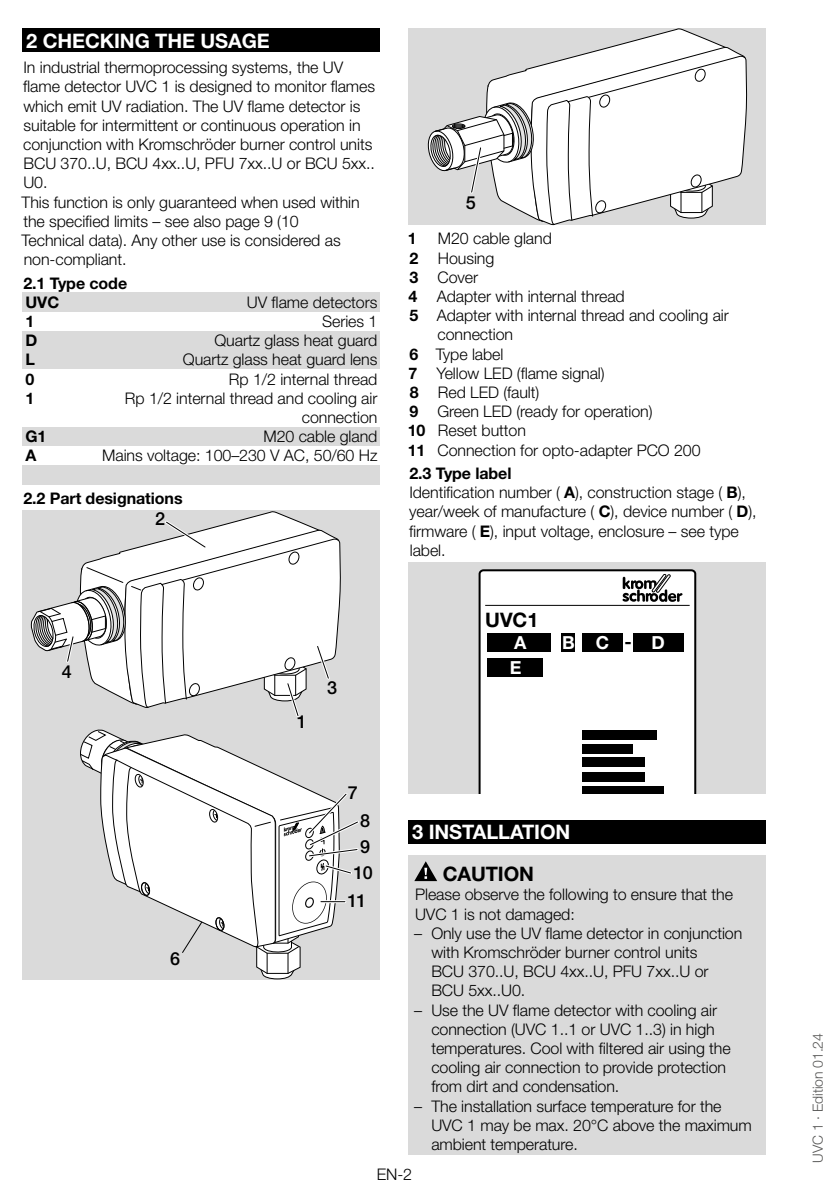
<style>
.page{position:relative;width:840px;height:1191px;background:#fff}
.page>*{position:absolute;margin:0;border:0;box-sizing:border-box;transform-origin:0 0}
.t1{font:700 20px "Helvetica Neue LT Pro";letter-spacing:-.005em;color:#fff}
.t2{font:700 20px "Helvetica Neue LT Pro";letter-spacing:-.005em;color:#000}
.t3{font:500 18px/25.8px "Helvetica Neue LT Pro";color:#000;text-align:center}
.t4{font:700 18px "Helvetica Neue LT Pro";color:#fff}
.t5{font:300 16px/19.2px "Helvetica Neue LT Pro";letter-spacing:-.005em;color:#000}
.t6{font:700 16px/19.2px "Helvetica Neue LT Pro";letter-spacing:-.005em;color:#000}
.t7{font:300 14px "Helvetica Neue LT Pro";letter-spacing:-.005em;color:#575756}
.s1{font-weight:700}
.s2{color:#000}
</style>
<div class="page">
<div style="left:23px;top:28px;width:357px;height:24px;background:#000"></div>
<div style="left:23px;top:292px;width:357px;height:20px;background:#dadada"></div>
<div style="left:23px;top:311px;width:357px;height:20px;background:#fff"></div>
<div style="left:23px;top:331px;width:357px;height:20px;background:#dadada"></div>
<div style="left:23px;top:350px;width:357px;height:20px;background:#dadada"></div>
<div style="left:23px;top:369px;width:357px;height:20px;background:#fff"></div>
<div style="left:23px;top:427px;width:357px;height:20px;background:#dadada"></div>
<div style="left:23px;top:446px;width:357px;height:20px;background:#fff"></div>
<div style="left:23px;top:465px;width:357px;height:20px;background:#dadada"></div>
<div style="left:23px;top:510px;width:357px;height:469px;background:#dadada"></div>
<svg style="left:31px;top:518px;width:310px;height:199px"></svg>
<svg style="left:80px;top:730px;width:279px;height:249px"></svg>
<div style="left:408px;top:820px;width:357px;height:24px;background:#000"></div>
<div style="left:408px;top:855px;width:357px;height:31px;background:#dadada"></div>
<div style="left:408px;top:883px;width:357px;height:41px;background:#dadada"></div>
<div style="left:408px;top:921px;width:357px;height:80px;background:#dadada"></div>
<div style="left:408px;top:998px;width:357px;height:99px;background:#dadada"></div>
<div style="left:408px;top:1094px;width:357px;height:60px;background:#dadada"></div>
<div style="left:408px;top:28px;width:357px;height:197px;background:#dadada"></div>
<svg style="left:609px;top:28px;width:117px;height:19px"></svg>
<svg style="left:427px;top:47px;width:319px;height:178px"></svg>
<div style="left:408px;top:562px;width:357px;height:231px;background:#dadada"></div>
<div style="left:478px;top:569px;width:217px;height:224px;background:#fff"></div>
<hr style="left:485px;top:605px;width:204px;height:1px;background:#000">
<svg style="left:622px;top:573px;width:61px;height:31px;background:#aaa"></svg>
<div style="left:487px;top:633px;width:63px;height:18px;background:#000"></div>
<div style="left:487px;top:659px;width:55px;height:18px;background:#000"></div>
<div style="left:561px;top:633px;width:13px;height:18px;background:#000"></div>
<div style="left:581px;top:633px;width:41px;height:18px;background:#000"></div>
<div style="left:632px;top:633px;width:51px;height:18px;background:#000"></div>
<div style="left:581px;top:730px;width:75px;height:9px;background:#000"></div>
<div style="left:581px;top:744px;width:51px;height:9px;background:#000"></div>
<div style="left:581px;top:757px;width:63px;height:10px;background:#000"></div>
<div style="left:581px;top:772px;width:63px;height:9px;background:#000"></div>
<div style="left:581px;top:786px;width:81px;height:7px;background:#000"></div>
<svg style="left:414px;top:861px;width:23px;height:20px"></svg>
<p class="t1" style="left:26px;top:28px;width:243px">2 CHECKING THE USAGE</p>
<p class="t5" style="left:22px;top:58px;width:355px">In industrial thermoprocessing systems, the UV flame detector UVC 1 is designed to monitor flames which emit UV radiation. The UV flame detector is suitable for intermittent or continuous operation in conjunction with Kromschröder burner control units BCU 370..U, BCU 4xx..U, PFU 7xx..U or BCU 5xx..<br>U0.<br>This function is only guaranteed when used within the specified limits – see also page 9 (10<br>Technical data). Any other use is considered as non-compliant.</p>
<p class="t6" style="left:23px;top:273px;width:105px">2.1 Type code<br>UVC</p>
<p class="t5" style="left:247px;top:292px;width:132px">UV flame detectors</p>
<p class="t6" style="left:26px;top:311px;width:10px">1</p>
<p class="t5" style="left:322px;top:311px;width:57px">Series 1</p>
<p class="t6" style="left:26px;top:330px;width:13px">D</p>
<p class="t5" style="left:214px;top:330px;width:164px">Quartz glass heat guard</p>
<p class="t6" style="left:26px;top:350px;width:11px">L</p>
<p class="t5" style="left:183px;top:350px;width:196px">Quartz glass heat guard lens</p>
<p class="t6" style="left:26px;top:369px;width:10px">0</p>
<p class="t5" style="left:229px;top:369px;width:150px">Rp 1/2 internal thread</p>
<p class="t6" style="left:26px;top:388px;width:10px">1</p>
<p class="t5" style="left:125px;top:388px;width:254px;text-align:right">Rp 1/2 internal thread and cooling air connection</p>
<p class="t6" style="left:26px;top:426px;width:22px">G1</p>
<p class="t5" style="left:263px;top:426px;width:115px">M20 cable gland</p>
<p class="t6" style="left:26px;top:446px;width:12px">A</p>
<p class="t5" style="left:102px;top:446px;width:276px">Mains voltage: 100–230 V AC, 50/60 Hz</p>
<p class="t6" style="left:23px;top:488px;width:160px">2.2 Part designations</p>
<p class="t3" style="left:62px;top:658px;width:12px">4</p>
<p class="t3" style="left:155px;top:506px;width:12px">2</p>
<p class="t3" style="left:170px;top:945px;width:12px">6</p>
<p class="t3" style="left:297px;top:708px;width:12px">1</p>
<p class="t3" style="left:327px;top:674px;width:12px">3</p>
<p class="t3" style="left:347px;top:779px;width:12px">7</p>
<p class="t3" style="left:353px;top:808px;width:21px">8<br>9<br>10</p>
<p class="t3" style="left:347px;top:887px;width:21px">11</p>
<p class="t3" style="left:465px;top:189px;width:12px">5</p>
<p class="t6" style="left:407px;top:229px;width:10px">1</p>
<p class="t5" style="left:437px;top:229px;width:115px">M20 cable gland</p>
<p class="t5" style="left:409px;top:248px;width:86px"><span class="s1">2</span> Housing</p>
<p class="t5" style="left:409px;top:267px;width:70px"><span class="s1">3</span> Cover</p>
<p class="t5" style="left:408px;top:286px;width:218px"><span class="s1">4</span> Adapter with internal thread</p>
<p class="t5" style="left:409px;top:305px;width:321px"><span class="s1">5</span> Adapter with internal thread and cooling air</p>
<p class="t5" style="left:437px;top:325px;width:77px">connection</p>
<p class="t5" style="left:409px;top:344px;width:95px"><span class="s1">6</span> Type label</p>
<p class="t5" style="left:408px;top:363px;width:197px"><span class="s1">7</span> Yellow LED (flame signal)</p>
<p class="t5" style="left:409px;top:382px;width:131px"><span class="s1">8</span> Red LED (fault)</p>
<p class="t5" style="left:409px;top:401px;width:244px"><span class="s1">9</span> Green LED (ready for operation)</p>
<p class="t5" style="left:407px;top:421px;width:120px"><span class="s1">10</span> Reset button</p>
<p class="t5" style="left:407px;top:440px;width:294px"><span class="s1">11</span> Connection for opto-adapter PCO 200</p>
<p class="t5" style="left:409px;top:463px;width:349px"><span class="s1">2.3 Type label<br></span>Identification number ( <span class="s1">A</span>), construction stage ( <span class="s1">B</span>), year/week of manufacture ( <span class="s1">C</span>), device number ( <span class="s1">D</span>), firmware ( <span class="s1">E</span>), input voltage, enclosure – see type label.</p>
<p class="t2" style="left:485px;top:607px;width:55px">UVC1</p>
<p class="t4" style="left:514px;top:631px;width:14px">A</p>
<p class="t4" style="left:561px;top:631px;width:104px">BC<span class="s2">-</span>D</p>
<p class="t4" style="left:509px;top:657px;width:13px">E</p>
<p class="t1" style="left:412px;top:820px;width:37px">3 INST</p>
<p class="t1" style="left:472px;top:820px;width:83px">ALLATION</p>
<p class="t2" style="left:442px;top:861px;width:77px">CAUTION</p>
<p class="t5" style="left:415px;top:884px;width:319px">Please observe the following to ensure that the<br>UVC 1 is not damaged:</p>
<p class="t5" style="left:431px;top:923px;width:312px;text-indent:-17px">– Only use the UV flame detector in conjunction with Kromschröder burner control units<br>BCU 370..U, BCU 4xx..U, PFU 7xx..U or BCU 5xx..U0.</p>
<p class="t5" style="left:431px;top:1000px;width:301px;text-indent:-17px">– Use the UV flame detector with cooling air connection (UVC 1..1 or UVC 1..3) in high temperatures. Cool with filtered air using the cooling air connection to provide protection from dirt and condensation.</p>
<p class="t5" style="left:431px;top:1096px;width:322px;text-indent:-17px">– The installation surface temperature for the<br>UVC 1 may be max. 20°C above the maximum ambient temperature.</p>
<p class="t5" style="left:376px;top:1164px;width:37px">EN-2</p>
<p class="t7" style="left:809px;top:1162px;width:131px;rotate:-90deg">UVC 1 · Edition 01.24</p>
</div>
